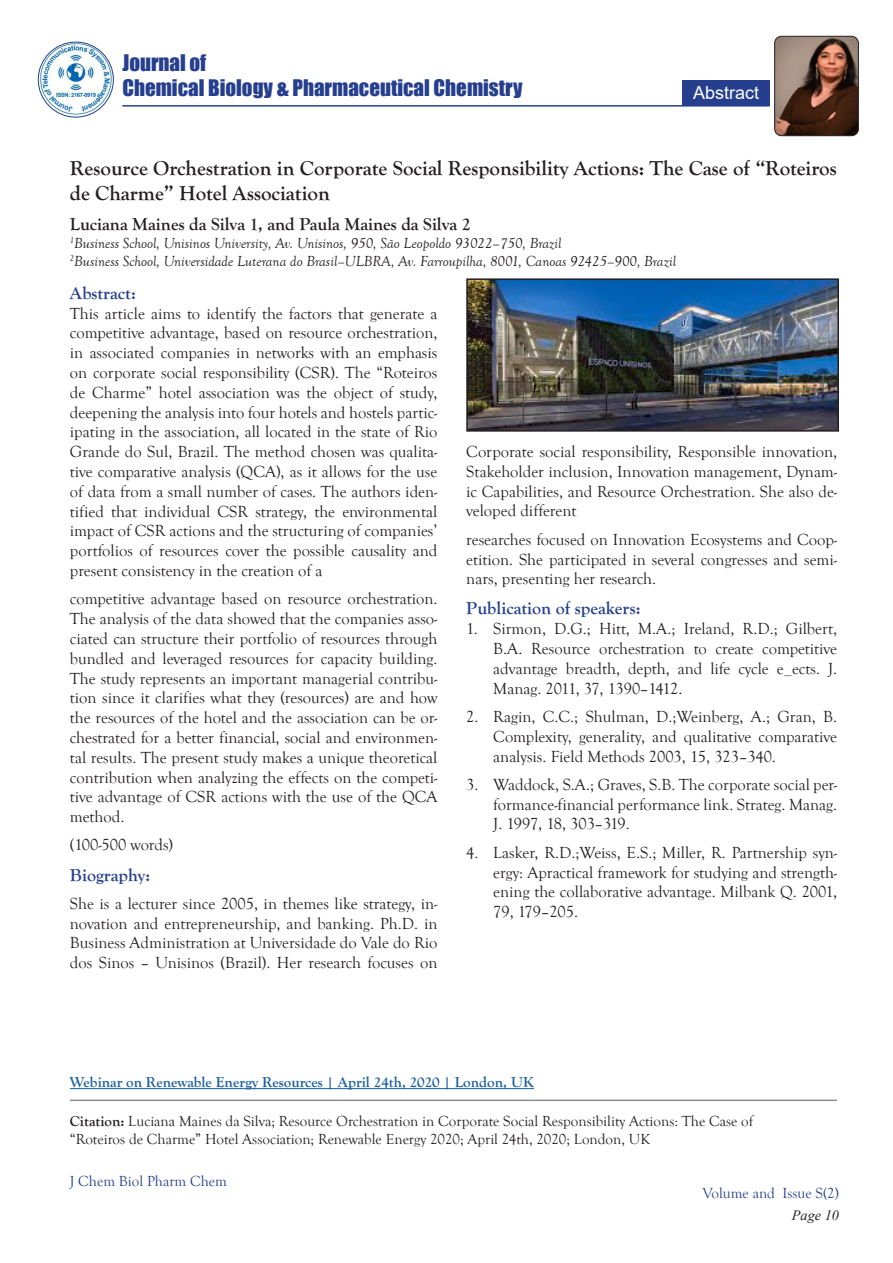
<style>
.page{position:relative;width:893px;height:1263px;background:#fff}
.page>*{position:absolute;margin:0;border:0;box-sizing:border-box;transform-origin:0 0}
.t1{font:700 21px/25.2px "Goudy Old Style T";color:#231f20}
.t2{font:21px/25.2px "Impact";color:#253f8e}
.t3{font:700 18px "Goudy Old Style T";color:#231f20}
.t4{font:700 18px "Goudy Old Style T";color:#253f8e}
.t5{font:18px "Arial";color:#fff}
.t6{font:16.5px/19.8px "Goudy Old Style T";color:#231f20;text-align:justify}
.t7{font:15px/18px "Goudy Old Style T";color:#231f20}
.t8{font:italic 15px "Goudy Old Style T";color:#231f20}
.t9{font:700 15px "Goudy Old Style T";color:#175d9e}
.t10{font:15px "Goudy Old Style T";color:#253f8e}
.t11{font:italic 14.25px "Times New Roman";color:#231f20}
.s1{font-weight:700}
</style>
<div class="page">
<img style="left:38px;top:42px;width:75px;height:75px;border-radius:38px">
<div style="left:38px;top:42px;width:76px;height:76px;border:1px solid #253f8e;border-radius:50%"></div>
<div style="left:682px;top:80px;width:88px;height:25px;background:#253f8e"></div>
<hr style="left:122px;top:105px;width:647px;height:2px;background:#253f8e">
<img style="left:775px;top:36px;width:83px;height:100px">
<div style="left:774px;top:36px;width:85px;height:100px;border:1px solid #231f20;border-radius:7px"></div>
<hr style="left:70px;top:1099px;width:767px;height:2px;background:#231f20">
<hr style="left:70px;top:1088px;width:464px;height:1px;background:#175d9e">
<img style="left:469px;top:281px;width:367px;height:148px">
<div style="left:466px;top:278px;width:373px;height:154px;border:2px solid #231f20"></div>
<p class="t2" style="left:122px;top:49px;width:402px">Journal of<br>Chemical Biology &amp; Pharmaceutical Chemistry</p>
<p class="t5" style="left:693px;top:80px;width:68px">Abstract</p>
<p class="t1" style="left:70px;top:155px;width:768px">Resource Orchestration in Corporate Social Responsibility Actions: The Case of “Roteiros de Charme” Hotel Association</p>
<p class="t3" style="left:70px;top:214px;width:402px">Luciana Maines da Silva 1, and Paula Maines da Silva 2</p>
<p class="t8" style="left:70px;top:235px;width:493px"><sup>1</sup>Business School, Unisinos University, Av. Unisinos, 950, São Leopoldo 93022–750, Brazil</p>
<p class="t8" style="left:70px;top:253px;width:608px"><sup>2</sup>Business School, Universidade Luterana do Brasil–ULBRA, Av. Farroupilha, 8001, Canoas 92425–900, Brazil</p>
<p class="t4" style="left:70px;top:283px;width:68px">Abstract:</p>
<p class="t6" style="left:70px;top:304px;width:369px">This article aims to identify the factors that generate a competitive advantage, based on resource orchestration, in associated companies in networks with an emphasis on corporate social responsibility (CSR). The “Roteiros de Charme” hotel association was the object of study, deepening the analysis into four hotels and hostels partic&shy;ipating in the association, all located in the state of Rio Grande do Sul, Brazil. The method chosen was qualita&shy;tive comparative analysis (QCA), as it allows for the use of data from a small number of cases. The authors iden&shy;tified that individual CSR strategy, the environmental impact of CSR actions and the structuring of companies’ portfolios of resources cover the possible causality and present consistency in the creation of a</p>
<p class="t6" style="left:70px;top:589px;width:369px">competitive advantage based on resource orchestration.<br>The analysis of the data showed that the companies asso&shy;ciated can structure their portfolio of resources through bundled and leveraged resources for capacity building.<br>The study represents an important managerial contribu&shy;tion since it clarifies what they (resources) are and how the resources of the hotel and the association can be or&shy;chestrated for a better financial, social and environmen&shy;tal results. The present study makes a unique theoretical contribution when analyzing the effects on the competi&shy;tive advantage of CSR actions with the use of the QCA method.</p>
<p class="t6" style="left:70px;top:835px;width:105px">(100-500 words)</p>
<p class="t4" style="left:70px;top:864px;width:82px">Biography:</p>
<p class="t6" style="left:70px;top:894px;width:369px">She is a lecturer since 2005, in themes like strategy, in&shy;novation and entrepreneurship, and banking. Ph.D. in Business Administration at Universidade do Vale do Rio dos Sinos – Unisinos (Brazil). Her research focuses on</p>
<p class="t6" style="left:466px;top:442px;width:372px">Corporate social responsibility, Responsible innovation, Stakeholder inclusion, Innovation management, Dynam&shy;ic Capabilities, and Resource Orchestration. She also de&shy;veloped different</p>
<p class="t6" style="left:466px;top:530px;width:372px">researches focused on Innovation Ecosystems and Coop&shy;etition. She participated in several congresses and semi&shy;nars, presenting her research.</p>
<p class="t4" style="left:466px;top:598px;width:176px">Publication of speakers:</p>
<p class="t6" style="left:493px;top:619px;width:345px;text-indent:-27px">1. Sirmon, D.G.; Hitt, M.A.; Ireland, R.D.; Gilbert, B.A. Resource orchestration to create competitive advantage breadth, depth, and life cycle e_ects. J.<br>Manag. 2011, 37, 1390–1412.</p>
<p class="t6" style="left:493px;top:707px;width:345px;text-indent:-27px">2. Ragin, C.C.; Shulman, D.;Weinberg, A.; Gran, B.<br>Complexity, generality, and qualitative comparative analysis. Field Methods 2003, 15, 323–340.</p>
<p class="t6" style="left:493px;top:775px;width:345px;text-indent:-27px">3. Waddock, S.A.; Graves, S.B. The corporate social per&shy;formance-financial performance link. Strateg. Manag.<br>J. 1997, 18, 303–319.</p>
<p class="t6" style="left:493px;top:843px;width:345px;text-indent:-27px">4. Lasker, R.D.;Weiss, E.S.; Miller, R. Partnership syn&shy;ergy: Apractical framework for studying and strength&shy;ening the collaborative advantage. Milbank Q. 2001, 79, 179–205.</p>
<p class="t9" style="left:70px;top:1074px;width:466px">Webinar on Renewable Energy Resources | April 24th, 2020 | London, UK</p>
<p class="t7" style="left:70px;top:1112px;width:685px"><span class="s1">Citation:</span> Luciana Maines da Silva; Resource Orchestration in Corporate Social Responsibility Actions: The Case of “Roteiros de Charme” Hotel Association; Renewable Energy 2020; April 24th, 2020; London, UK</p>
<p class="t10" style="left:70px;top:1173px;width:159px">J Chem Biol Pharm Chem</p>
<p class="t10" style="left:702px;top:1185px;width:138px">Volume and Issue S(2)</p>
<p class="t11" style="left:792px;top:1206px;width:49px">Page 10</p>
</div>
